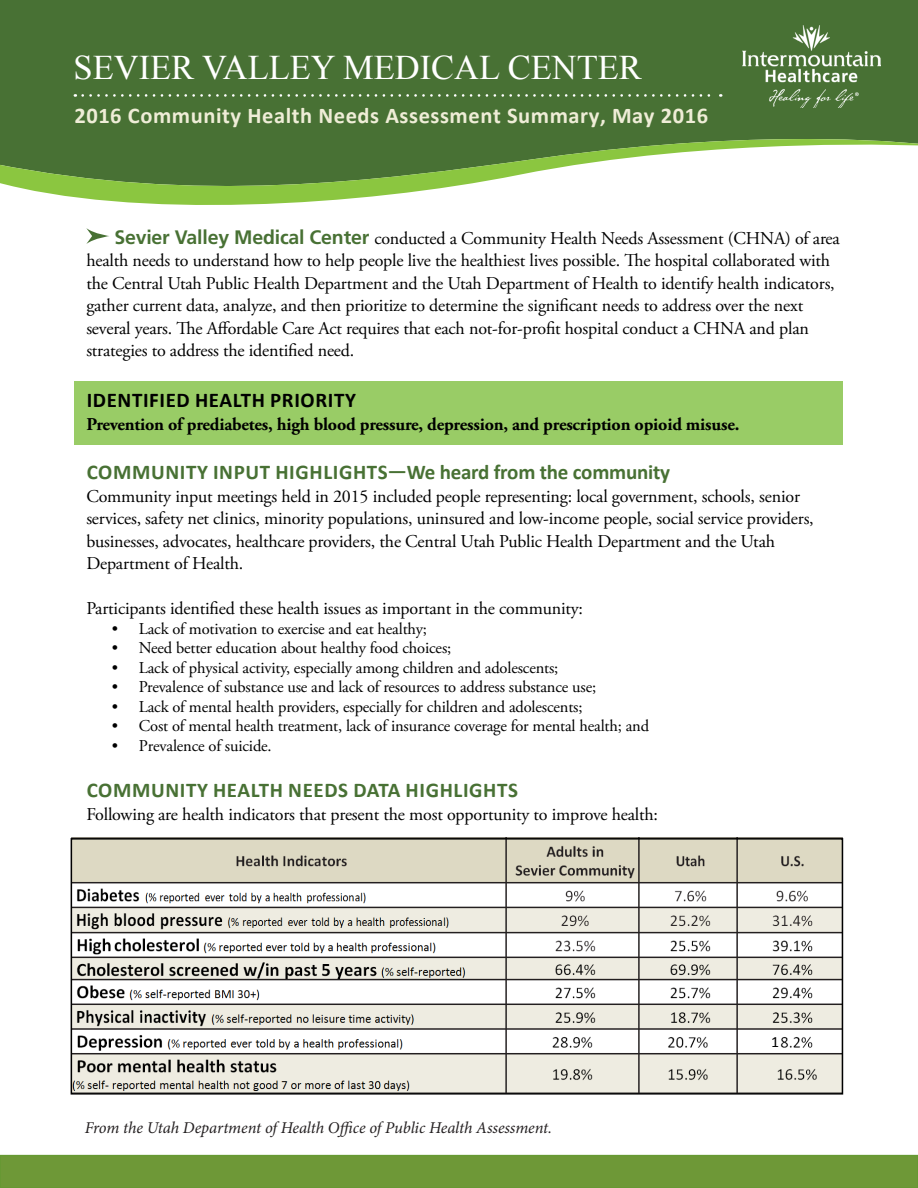
<style>
.page{position:relative;width:918px;height:1188px;background:#fff}
.page>*{position:absolute;margin:0;border:0;box-sizing:border-box;transform-origin:0 0}
.t1{font:34.5px "Times New Roman";color:#fff}
.t2{font:700 22.5px "Calibri";letter-spacing:.025em;color:#efedd7}
.t3{font:700 21px "Calibri";letter-spacing:.03em;color:#487134}
.t4{font:700 21px "Calibri";letter-spacing:.03em;color:#000}
.t5{font:18px/22.5px "Adobe Garamond Pro";letter-spacing:-.01em;color:#000}
.t6{font:700 18px "Adobe Garamond Pro";letter-spacing:-.01em;color:#000}
.t7{font:16.5px "Adobe Garamond Pro";letter-spacing:-.01em;color:#000}
.t8{font:italic 16.5px "Minion Pro";letter-spacing:-.01em;color:#231f20}
.t9{font:15.75px "Calibri";color:#000}
.s1{font-family:"Frutiger LT Std";font-weight:700;font-size:19.5px;color:#487134}
</style>
<div class="page">
<div style="left:74px;top:382px;width:768px;height:63px;background:#9c6"></div>
<div style="left:0;top:0;width:918px;height:126px;background:#487134"></div>
<svg style="left:0;top:126px;width:918px;height:79px"></svg>
<svg style="left:83px;top:94px;width:638px;height:3px"></svg>
<img style="left:743px;top:25px;width:138px;height:83px">
<svg style="left:86px;top:228px;width:23px;height:16px"></svg>
<div style="left:0;top:1156px;width:918px;height:32px;background:#6e9837"></div>
<div style="left:0;top:1155px;width:918px;height:33px;border:2px solid #693"></div>
<img style="left:71px;top:837px;width:771px;height:255px">
<div style="left:71px;top:838px;width:772px;height:257px;border:2px solid #000"></div>
<p class="t1" style="left:74px;top:45px;width:570px">SEVIER VALLEY MEDICAL CENTER</p>
<p class="t2" style="left:74px;top:102px;width:635px">2016 Community Health Needs Assessment Summary, May 2016</p>
<p class="t5" style="left:86px;top:228px;width:755px;text-indent:28px"><span class="s1">Sevier Valley Medical Center</span> conducted a Community Health Needs Assessment (CHNA) of area health needs to understand how to help people live the healthiest lives possible. The hospital collaborated with the Central Utah Public Health Department and the Utah Department of Health to identify health indicators, gather current data, analyze, and then prioritize to determine the significant needs to address over the next several years. The Affordable Care Act requires that each not-for-profit hospital conduct a CHNA and plan strategies to address the identified need.</p>
<p class="t4" style="left:87px;top:387px;width:271px">IDENTIFIED HEALTH PRIORITY</p>
<p class="t6" style="left:86px;top:414px;width:655px">Prevention of prediabetes, high blood pressure, depression, and prescription opioid misuse.</p>
<p class="t3" style="left:87px;top:459px;width:585px">COMMUNITY INPUT HIGHLIGHTS—We heard from the community</p>
<p class="t5" style="left:86px;top:486px;width:729px">Community input meetings held in 2015 included people representing: local government, schools, senior services, safety net clinics, minority populations, uninsured and low-income people, social service providers, businesses, advocates, healthcare providers, the Central Utah Public Health Department and the Utah Department of Health.</p>
<p class="t5" style="left:86px;top:598px;width:498px">Participants identified these health issues as important in the community:</p>
<p class="t7" style="left:112px;top:619px;width:317px">• Lack of motivation to exercise and eat healthy;</p>
<p class="t7" style="left:112px;top:638px;width:341px">• Need better education about healthy food choices;</p>
<p class="t7" style="left:112px;top:658px;width:448px">• Lack of physical activity, especially among children and adolescents;</p>
<p class="t7" style="left:112px;top:677px;width:486px">• Prevalence of substance use and lack of resources to address substance use;</p>
<p class="t7" style="left:112px;top:697px;width:472px">• Lack of mental health providers, especially for children and adolescents;</p>
<p class="t7" style="left:112px;top:716px;width:539px">• Cost of mental health treatment, lack of insurance coverage for mental health; and</p>
<p class="t7" style="left:112px;top:736px;width:161px">• Prevalence of suicide.</p>
<p class="t3" style="left:87px;top:777px;width:433px">COMMUNITY HEALTH NEEDS DATA HIGHLIGHTS</p>
<p class="t5" style="left:86px;top:804px;width:573px">Following are health indicators that present the most opportunity to improve health:</p>
<p class="t8" style="left:85px;top:1117px;width:469px">From the Utah Department of Health Office of Public Health Assessment.</p>
<p class="t9" style="left:771px;top:1032px;width:9px">1</p>
</div>
